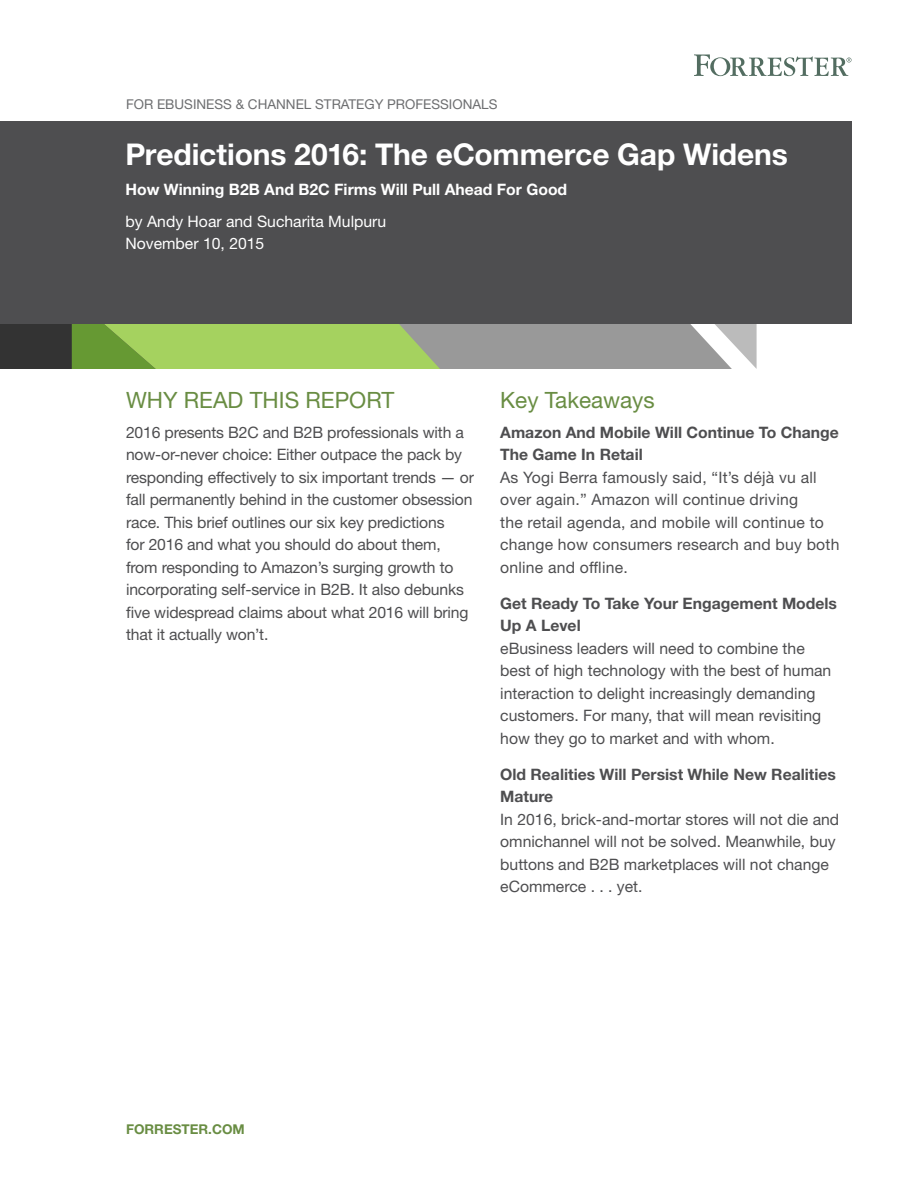
<style>
.page{position:relative;width:918px;height:1188px;background:#fff}
.page>*{position:absolute;margin:0;border:0;box-sizing:border-box;transform-origin:0 0}
.t1{font:700 30px "Helvetica Neue LT Std";letter-spacing:-.005em;color:#fff}
.t2{font:22.5px "Helvetica Neue LT Std";color:#698d43}
.t3{font:15.75px/22.5px "Helvetica Neue LT Std";color:#4e4e50}
.t4{font:700 15.75px/22.5px "Helvetica Neue LT Std";color:#4e4e50}
.t5{font:700 15.75px "Helvetica Neue LT Std";color:#fff}
.t6{font:15.75px/22.5px "Helvetica Neue LT Std";color:#fff}
.t7{font:13.5px "Helvetica Neue LT Std";color:#6d6e70}
.t8{font:700 13.5px "Helvetica Neue LT Std";color:#698d43}
</style>
<div class="page">
<div style="left:0;top:122px;width:852px;height:202px;background:#4e4e50"></div>
<svg style="left:694px;top:54px;width:157px;height:22px"></svg>
<svg style="left:0;top:324px;width:757px;height:45px;background:#94a975"></svg>
<p class="t7" style="left:126px;top:96px;width:80px">For EBusiness</p>
<p class="t7" style="left:236px;top:96px;width:32px">&amp; Channe</p>
<p class="t7" style="left:304px;top:96px;width:121px">l Strategy Profess</p>
<p class="t7" style="left:449px;top:96px;width:48px">ionals</p>
<h1 class="t1" style="left:125px;top:136px;width:664px">Predictions 2016: The eCommerce Gap Widens</h1>
<p class="t5" style="left:125px;top:180px;width:443px">How Winning B2B And B2C Firms Will Pull Ahead For Good</p>
<p class="t6" style="left:125px;top:210px;width:262px">by Andy Hoar and Sucharita Mulpuru<br>November 10, 2015</p>
<h2 class="t2" style="left:126px;top:386px;width:240px">WHY READ THIS REPORT</h2>
<p class="t3" style="left:126px;top:421px;width:350px">2016 presents B2C and B2B professionals with a now-or-never choice: Either outpace the pack by responding effectively to six important trends — or fall permanently behind in the customer obsession race. This brief outlines our six key predictions<br>for 2016 and what you should do about them, from responding to Amazon’s surging growth to incorporating self-service in B2B. It also debunks five widespread claims about what 2016 will bring that it actually won’t.</p>
<h2 class="t2" style="left:500px;top:386px;width:156px">Key Takeaways</h2>
<p class="t4" style="left:500px;top:420px;width:340px">Amazon And Mobile Will Continue To Change<br>The Game In Retail</p>
<p class="t3" style="left:500px;top:466px;width:341px">As Yogi Berra famously said, “It’s déjà vu all over again.” Amazon will continue driving<br>the retail agenda, and mobile will continue to change how consumers research and buy both online and offline.</p>
<p class="t4" style="left:500px;top:591px;width:338px">Get Ready To Take Your Engagement Models<br>Up A Level</p>
<p class="t3" style="left:500px;top:637px;width:333px">eBusiness leaders will need to combine the best of high technology with the best of human interaction to delight increasingly demanding customers. For many, that will mean revisiting how they go to market and with whom.</p>
<p class="t4" style="left:500px;top:762px;width:337px">Old Realities Will Persist While New Realities<br>Mature</p>
<p class="t3" style="left:500px;top:808px;width:341px">I n 2016, brick-and-mortar stores will not die and omnichannel will not be solved. Meanwhile, buy buttons and B2B marketplaces will not change eCommerce . . . yet.</p>
<p class="t8" style="left:126px;top:1121px;width:120px">forrester.com</p>
</div>
